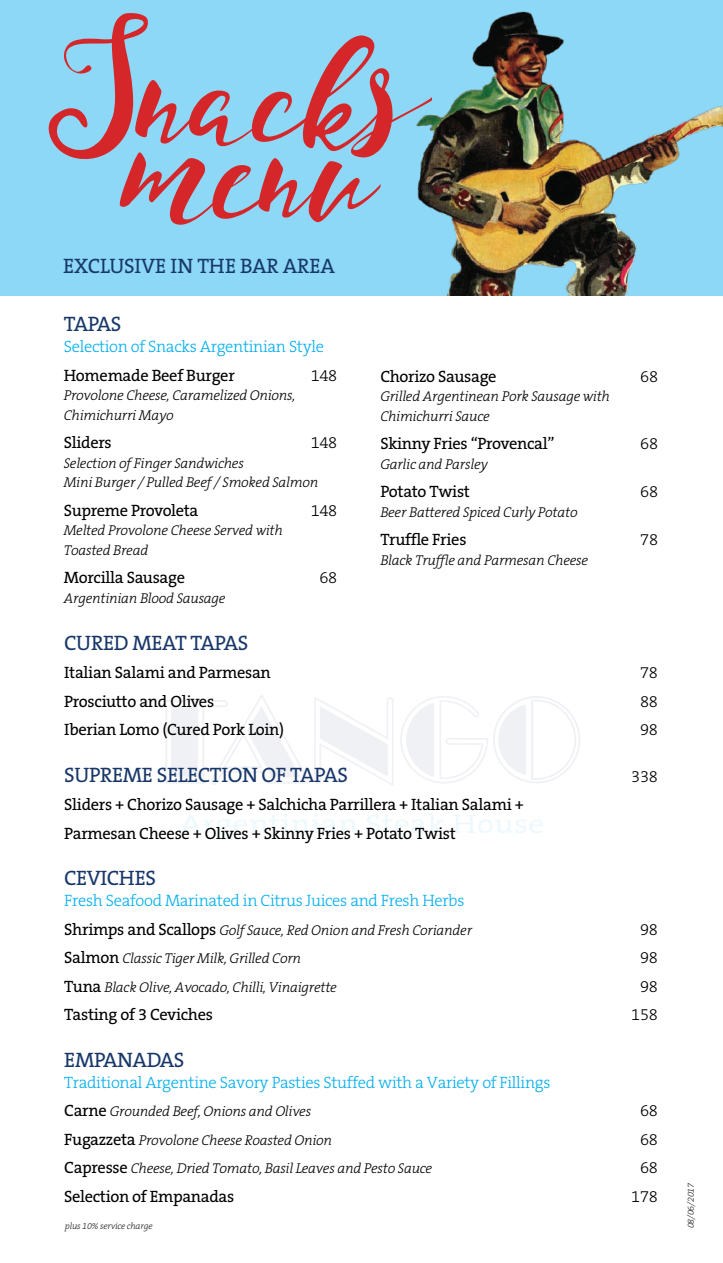
<style>
.page{position:relative;width:723px;height:1263px;background:#fff}
.page>*{position:absolute;margin:0;border:0;box-sizing:border-box;transform-origin:0 0}
.t1{font:153px "Monica Script";color:#d52729}
.t2{font:147px "Monica Script";color:#d52729}
.t3{font:21px "The Serif B5 Plain";letter-spacing:-.02em;color:#193869}
.t4{font:21px "The Serif B5 Plain";letter-spacing:-.01em;color:#17396a}
.t5{font:16.5px/28.5px "The Serif B5 Plain";letter-spacing:-.02em;color:#000}
.t6{font:300 16.5px "The Serif B3";letter-spacing:-.02em;color:#00aeef}
.t7{font:300 16.5px "The Serif B3";letter-spacing:-.02em;color:#000}
.t8{font:italic 300 14.25px/19.5px "The Serif B3";letter-spacing:-.02em;color:#000}
.t9{font:italic 300 9px "The Serif B3";letter-spacing:-.02em;color:#231f20}
.s1{font-size:180px}
.s2{font-size:163.5px}
.s3{font-size:159.45px}
.s4{font-family:"The Serif B5 Plain";font-weight:400;font-style:normal;font-size:16.5px}
</style>
<div class="page">
<div style="left:0;top:0;width:723px;height:295px;background:#8dd7f7"></div>
<svg style="left:143px;top:695px;width:250px;height:91px"></svg>
<svg style="left:400px;top:696px;width:180px;height:87px"></svg>
<svg style="left:180px;top:814px;width:177px;height:26px"></svg>
<svg style="left:367px;top:813px;width:77px;height:20px"></svg>
<svg style="left:453px;top:815px;width:90px;height:18px"></svg>
<img style="left:416px;top:11px;width:307px;height:284px">
<h2 class="t2" style="left:57px;top:8px;width:365px"><span class="s1">S</span><span class="s2">n</span>acks</h2>
<h1 class="t1" style="left:120px;top:81px;width:253px"><span class="s3">m</span>enu</h1>
<h3 class="t4" style="left:63px;top:254px;width:273px">EXCLUSIVE IN THE BAR AREA</h3>
<h3 class="t3" style="left:64px;top:313px;width:59px">TAPAS</h3>
<p class="t6" style="left:64px;top:338px;width:262px">Selection of Snacks Argentinian Style</p>
<p class="t5" style="left:64px;top:361px;width:173px">Homemade Beef Burger</p>
<p class="t7" style="left:311px;top:367px;width:28px">148</p>
<p class="t8" style="left:64px;top:386px;width:233px">Provolone Cheese, Caramelized Onions,<br>Chimichurri Mayo</p>
<p class="t5" style="left:64px;top:429px;width:50px">Sliders</p>
<p class="t7" style="left:311px;top:434px;width:28px">148</p>
<p class="t8" style="left:64px;top:454px;width:256px">Selection of Finger Sandwiches<br>Mini Burger / Pulled Beef / Smoked Salmon</p>
<p class="t5" style="left:64px;top:496px;width:136px">Supreme Provoleta</p>
<p class="t7" style="left:311px;top:502px;width:28px">148</p>
<p class="t8" style="left:64px;top:521px;width:220px">Melted Provolone Cheese Served with<br>Toasted Bread</p>
<p class="t5" style="left:64px;top:564px;width:123px">Morcilla Sausage</p>
<p class="t7" style="left:319px;top:569px;width:19px">68</p>
<p class="t8" style="left:64px;top:589px;width:163px">Argentinian Blood Sausage</p>
<p class="t5" style="left:380px;top:362px;width:118px">Chorizo Sausage</p>
<p class="t7" style="left:640px;top:368px;width:19px">68</p>
<p class="t8" style="left:380px;top:387px;width:231px">Grilled Argentinean Pork Sausage with<br>Chimichurri Sauce</p>
<p class="t5" style="left:380px;top:430px;width:176px">Skinny Fries “Provencal”</p>
<p class="t7" style="left:640px;top:435px;width:19px">68</p>
<p class="t8" style="left:380px;top:455px;width:109px">Garlic and Parsley</p>
<p class="t5" style="left:380px;top:478px;width:91px">Potato Twist</p>
<p class="t7" style="left:640px;top:483px;width:19px">68</p>
<p class="t8" style="left:380px;top:503px;width:199px">Beer Battered Spiced Curly Potato</p>
<p class="t5" style="left:380px;top:526px;width:88px">Truffle Fries</p>
<p class="t7" style="left:640px;top:531px;width:19px">78</p>
<p class="t8" style="left:380px;top:551px;width:209px">Black Truffle and Parmesan Cheese</p>
<h3 class="t3" style="left:64px;top:631px;width:186px">CURED MEAT TAPAS</h3>
<p class="t5" style="left:64px;top:659px;width:208px">Italian Salami and Parmesan</p>
<p class="t7" style="left:640px;top:664px;width:19px">78</p>
<p class="t5" style="left:64px;top:687px;width:151px">Prosciutto and Olives</p>
<p class="t7" style="left:640px;top:692px;width:19px">88</p>
<p class="t5" style="left:64px;top:716px;width:221px">Iberian Lomo (Cured Pork Loin)</p>
<p class="t7" style="left:640px;top:721px;width:19px">98</p>
<h3 class="t3" style="left:64px;top:763px;width:285px">SUPREME SELECTION OF TAPAS</h3>
<p class="t7" style="left:631px;top:767px;width:28px">338</p>
<p class="t5" style="left:64px;top:791px;width:461px">Sliders + Chorizo Sausage + Salchicha Parrillera + Italian Salami +<br>Parmesan Cheese + Olives + Skinny Fries + Potato Twist</p>
<h3 class="t3" style="left:64px;top:867px;width:93px">CEVICHES</h3>
<p class="t6" style="left:64px;top:892px;width:402px">Fresh Seafood Marinated in Citrus Juices and Fresh Herbs</p>
<p class="t8" style="left:64px;top:920px;width:409px"><span class="s4">Shrimps and Scallops</span> Golf Sauce, Red Onion and Fresh Coriander</p>
<p class="t7" style="left:640px;top:920px;width:19px">98</p>
<p class="t8" style="left:64px;top:949px;width:238px"><span class="s4">Salmon</span> Classic Tiger Milk, Grilled Corn</p>
<p class="t7" style="left:640px;top:949px;width:19px">98</p>
<p class="t8" style="left:64px;top:977px;width:274px"><span class="s4">Tuna</span> Black Olive, Avocado, Chilli, Vinaigrette</p>
<p class="t7" style="left:640px;top:977px;width:19px">98</p>
<p class="t5" style="left:64px;top:1001px;width:150px">Tasting of 3 Ceviches</p>
<p class="t7" style="left:631px;top:1006px;width:28px">158</p>
<h3 class="t3" style="left:64px;top:1048px;width:122px">EMPANADAS</h3>
<p class="t6" style="left:64px;top:1073px;width:488px">Traditional Argentine Savory Pasties Stuffed with a Variety of Fillings</p>
<p class="t8" style="left:64px;top:1102px;width:248px"><span class="s4">Carne</span> Grounded Beef, Onions and Olives</p>
<p class="t7" style="left:640px;top:1102px;width:19px">68</p>
<p class="t8" style="left:64px;top:1130px;width:269px"><span class="s4">Fugazzeta</span> Provolone Cheese Roasted Onion</p>
<p class="t7" style="left:640px;top:1130px;width:19px">68</p>
<p class="t8" style="left:64px;top:1159px;width:369px"><span class="s4">Capresse</span> Cheese, Dried Tomato, Basil Leaves and Pesto Sauce</p>
<p class="t7" style="left:640px;top:1159px;width:19px">68</p>
<p class="t5" style="left:64px;top:1182px;width:172px">Selection of Empanadas</p>
<p class="t7" style="left:631px;top:1187px;width:28px">178</p>
<p class="t9" style="left:65px;top:1221px;width:89px">plus 10% service charge</p>
<p class="t9" style="left:686px;top:1228px;width:47px;rotate:-90deg">08/06/2017</p>
</div>
